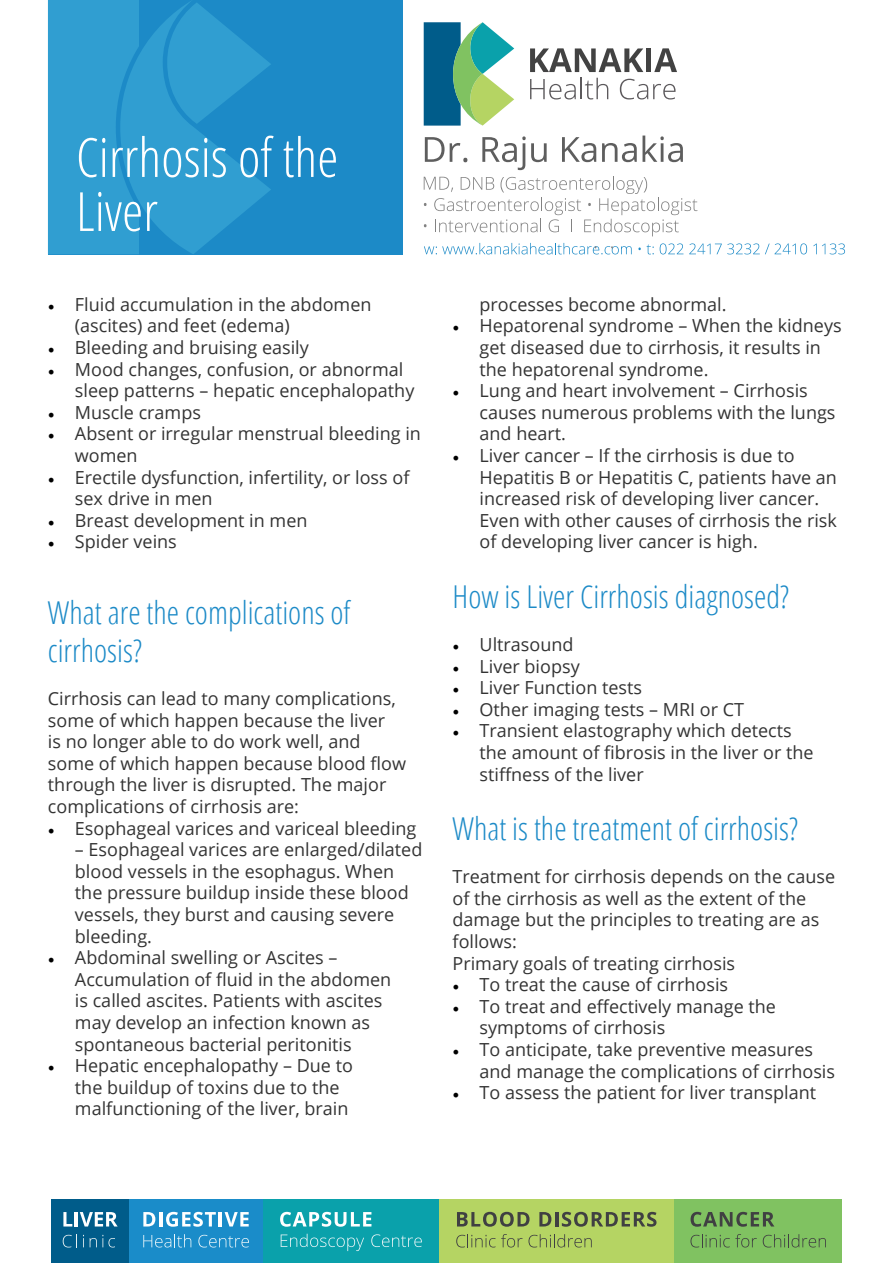
<style>
.page{position:relative;width:893px;height:1263px;background:#fff}
.page>*{position:absolute;margin:0;border:0;box-sizing:border-box;transform-origin:0 0}
.t1{font:300 condensed 54px/54px "Open Sans";color:#fff}
.t2{font:300 condensed 31.5px/37.8px "Open Sans";color:#1c8ac7}
.t3{font:18px/21.6px "Open Sans";color:#333}
.s1{font-family:"Minion Pro";color:#000}
</style>
<div class="page">
<div style="left:438px;top:1199px;width:237px;height:64px;background:#b5d463"></div>
<svg style="left:457px;top:1212px;width:72px;height:15px"></svg>
<svg style="left:539px;top:1212px;width:12px;height:14px"></svg>
<hr style="left:555px;top:1212px;width:3px;height:14px;background:#404042">
<svg style="left:562px;top:1212px;width:94px;height:15px"></svg>
<svg style="left:456px;top:1234px;width:136px;height:13px"></svg>
<div style="left:51px;top:1199px;width:78px;height:64px;background:#005c8a"></div>
<div style="left:129px;top:1199px;width:134px;height:64px;background:#1a8cc9"></div>
<svg style="left:63px;top:1212px;width:9px;height:14px"></svg>
<hr style="left:75px;top:1212px;width:3px;height:14px;background:#fff">
<svg style="left:80px;top:1212px;width:38px;height:14px"></svg>
<svg style="left:63px;top:1234px;width:21px;height:13px"></svg>
<svg style="left:90px;top:1235px;width:25px;height:12px"></svg>
<svg style="left:143px;top:1212px;width:12px;height:14px"></svg>
<hr style="left:159px;top:1212px;width:3px;height:14px;background:#fff">
<svg style="left:166px;top:1212px;width:50px;height:15px"></svg>
<hr style="left:219px;top:1212px;width:3px;height:14px;background:#fff">
<svg style="left:225px;top:1212px;width:24px;height:14px"></svg>
<svg style="left:143px;top:1234px;width:48px;height:13px"></svg>
<svg style="left:198px;top:1235px;width:51px;height:12px"></svg>
<div style="left:263px;top:1199px;width:175px;height:64px;background:#0aa1ab"></div>
<div style="left:675px;top:1199px;width:167px;height:64px;background:#80c261"></div>
<svg style="left:691px;top:1212px;width:83px;height:15px"></svg>
<svg style="left:690px;top:1234px;width:67px;height:13px"></svg>
<svg style="left:763px;top:1234px;width:63px;height:13px"></svg>
<svg style="left:280px;top:1212px;width:91px;height:15px"></svg>
<svg style="left:281px;top:1234px;width:83px;height:17px"></svg>
<svg style="left:371px;top:1234px;width:51px;height:13px"></svg>
<svg style="left:638px;top:244px;width:16px;height:10px"></svg>
<svg style="left:660px;top:243px;width:23px;height:11px"></svg>
<svg style="left:689px;top:243px;width:118px;height:11px"></svg>
<svg style="left:813px;top:243px;width:32px;height:11px"></svg>
<div style="left:48px;top:0;width:354px;height:254px;background:#1c8ac7"></div>
<svg style="left:48px;top:0;width:223px;height:254px"></svg>
<svg style="left:425px;top:137px;width:42px;height:25px"></svg>
<svg style="left:482px;top:136px;width:65px;height:34px"></svg>
<svg style="left:562px;top:137px;width:34px;height:25px"></svg>
<svg style="left:602px;top:136px;width:81px;height:26px"></svg>
<svg style="left:424px;top:243px;width:208px;height:11px"></svg>
<svg style="left:424px;top:176px;width:273px;height:60px"></svg>
<svg style="left:530px;top:48px;width:113px;height:24px"></svg>
<div style="left:646px;top:48px;width:5px;height:24px;background:#424242"></div>
<svg style="left:654px;top:48px;width:23px;height:24px"></svg>
<svg style="left:530px;top:78px;width:78px;height:21px"></svg>
<svg style="left:620px;top:79px;width:55px;height:20px"></svg>
<svg style="left:424px;top:22px;width:90px;height:104px"></svg>
<h1 class="t1" style="left:76px;top:129px;width:264px">Cirrhosis of the<br>Liver</h1>
<p class="t3" style="left:75px;top:293px;width:298px;text-indent:-27px"><span class="s1">•</span> Fluid accumulation in the abdomen (ascites) and feet (edema)</p>
<p class="t3" style="left:48px;top:336px;width:262px"><span class="s1">•</span> Bleeding and bruising easily</p>
<p class="t3" style="left:75px;top:358px;width:341px;text-indent:-27px"><span class="s1">•</span> Mood changes, confusion, or abnormal sleep patterns – hepatic encephalopathy</p>
<p class="t3" style="left:48px;top:401px;width:155px"><span class="s1">•</span> Muscle cramps</p>
<p class="t3" style="left:75px;top:422px;width:347px;text-indent:-27px"><span class="s1">•</span> Absent or irregular menstrual bleeding in women</p>
<p class="t3" style="left:75px;top:466px;width:336px;text-indent:-27px"><span class="s1">•</span> Erectile dysfunction, infertility, or loss of sex drive in men</p>
<p class="t3" style="left:48px;top:509px;width:261px"><span class="s1">•</span> Breast development in men</p>
<p class="t3" style="left:48px;top:530px;width:130px"><span class="s1">•</span> Spider veins</p>
<h2 class="t2" style="left:48px;top:593px;width:304px">What are the complications of cirrhosis?</h2>
<p class="t3" style="left:48px;top:687px;width:360px">Cirrhosis can lead to many complications, some of which happen because the liver<br>is no longer able to do work well, and some of which happen because blood flow through the liver is disrupted. The major complications of cirrhosis are:</p>
<p class="t3" style="left:48px;top:817px;width:370px"><span class="s1">•</span> Esophageal varices and variceal bleeding</p>
<p class="t3" style="left:75px;top:838px;width:349px">– Esophageal varices are enlarged/dilated blood vessels in the esophagus. When the pressure buildup inside these blood vessels, they burst and causing severe bleeding.</p>
<p class="t3" style="left:75px;top:946px;width:318px;text-indent:-27px"><span class="s1">•</span> Abdominal swelling or Ascites – Accumulation of fluid in the abdomen is called ascites. Patients with ascites may develop an infection known as spontaneous bacterial peritonitis</p>
<p class="t3" style="left:75px;top:1054px;width:279px;text-indent:-27px"><span class="s1">•</span> Hepatic encephalopathy – Due to the buildup of toxins due to the malfunctioning of the liver, brain</p>
<p class="t3" style="left:480px;top:293px;width:248px">processes become abnormal.</p>
<p class="t3" style="left:480px;top:314px;width:364px;text-indent:-27px"><span class="s1">•</span> Hepatorenal syndrome – When the kidneys get diseased due to cirrhosis, it results in the hepatorenal syndrome.</p>
<p class="t3" style="left:480px;top:379px;width:357px;text-indent:-27px"><span class="s1">•</span> Lung and heart involvement – Cirrhosis causes numerous problems with the lungs and heart.</p>
<p class="t3" style="left:480px;top:444px;width:359px;text-indent:-27px"><span class="s1">•</span> Liver cancer – If the cirrhosis is due to Hepatitis B or Hepatitis C, patients have an increased risk of developing liver cancer.<br>Even with other causes of cirrhosis the risk of developing liver cancer is high.</p>
<h2 class="t2" style="left:453px;top:576px;width:338px">How is Liver Cirrhosis diagnosed?</h2>
<p class="t3" style="left:453px;top:633px;width:122px"><span class="s1">•</span> Ultrasound</p>
<p class="t3" style="left:453px;top:655px;width:129px"><span class="s1">•</span> Liver biopsy</p>
<p class="t3" style="left:453px;top:676px;width:191px"><span class="s1">•</span> Liver Function tests</p>
<p class="t3" style="left:453px;top:698px;width:293px"><span class="s1">•</span> Other imaging tests – MRI or CT</p>
<p class="t3" style="left:480px;top:719px;width:336px;text-indent:-27px"><span class="s1">•</span> Transient elastography which detects the amount of fibrosis in the liver or the stiffness of the liver</p>
<h2 class="t2" style="left:453px;top:809px;width:347px">What is the treatment of cirrhosis?</h2>
<p class="t3" style="left:453px;top:865px;width:384px">Treatment for cirrhosis depends on the cause of the cirrhosis as well as the extent of the damage but the principles to treating are as follows:<br>Primary goals of treating cirrhosis</p>
<p class="t3" style="left:453px;top:973px;width:277px"><span class="s1">•</span> To treat the cause of cirrhosis</p>
<p class="t3" style="left:480px;top:995px;width:298px;text-indent:-27px"><span class="s1">•</span> To treat and effectively manage the symptoms of cirrhosis</p>
<p class="t3" style="left:480px;top:1038px;width:357px;text-indent:-27px"><span class="s1">•</span> To anticipate, take preventive measures and manage the complications of cirrhosis</p>
<p class="t3" style="left:453px;top:1081px;width:365px"><span class="s1">•</span> To assess the patient for liver transplant</p>
</div>
